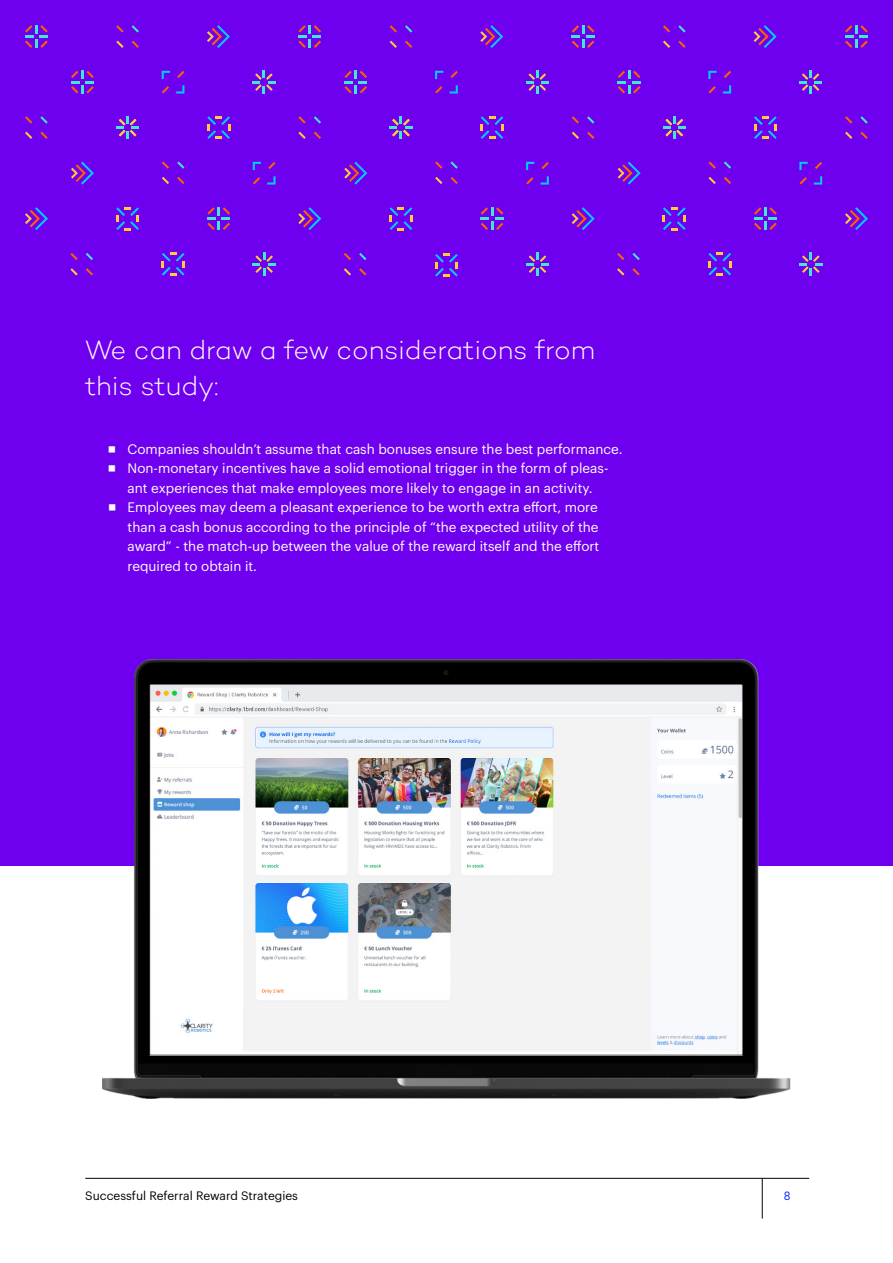
<style>
.page{position:relative;width:893px;height:1263px;background:#fff}
.page>*{position:absolute;margin:0;border:0;box-sizing:border-box;transform-origin:0 0}
.t1{font:300 27px/36px "Campton";letter-spacing:-.01em;color:#fff}
.t2{font:13.5px/19.5px "Graphik";color:#fff}
.t3{font:12px "Graphik";color:#000}
.t4{font:12px "Maax Mono";color:#0026ff}
</style>
<div class="page">
<hr style="left:85px;top:1178px;width:724px;height:1px;background:#000">
<hr style="left:762px;top:1178px;width:1px;height:40px;background:#000">
<div style="left:0;top:0;width:893px;height:865px;background:#6f00ef"></div>
<svg style="left:799px;top:71px;width:23px;height:22px"></svg>
<svg style="left:799px;top:253px;width:23px;height:22px"></svg>
<svg style="left:799px;top:162px;width:9px;height:8px"></svg>
<svg style="left:814px;top:176px;width:8px;height:9px"></svg>
<svg style="left:815px;top:162px;width:7px;height:7px"></svg>
<svg style="left:799px;top:177px;width:8px;height:7px"></svg>
<svg style="left:754px;top:116px;width:23px;height:23px"></svg>
<svg style="left:860px;top:116px;width:8px;height:8px"></svg>
<svg style="left:845px;top:132px;width:7px;height:7px"></svg>
<svg style="left:860px;top:132px;width:8px;height:7px"></svg>
<svg style="left:845px;top:116px;width:7px;height:8px"></svg>
<svg style="left:754px;top:207px;width:23px;height:23px"></svg>
<svg style="left:845px;top:25px;width:23px;height:23px"></svg>
<svg style="left:754px;top:25px;width:23px;height:23px"></svg>
<svg style="left:663px;top:116px;width:23px;height:23px"></svg>
<svg style="left:708px;top:71px;width:9px;height:8px"></svg>
<svg style="left:723px;top:85px;width:8px;height:9px"></svg>
<svg style="left:724px;top:71px;width:7px;height:7px"></svg>
<svg style="left:708px;top:86px;width:8px;height:7px"></svg>
<svg style="left:663px;top:207px;width:23px;height:23px"></svg>
<svg style="left:632px;top:253px;width:8px;height:7px"></svg>
<svg style="left:617px;top:268px;width:7px;height:7px"></svg>
<svg style="left:632px;top:268px;width:8px;height:7px"></svg>
<svg style="left:617px;top:253px;width:7px;height:7px"></svg>
<svg style="left:724px;top:161px;width:7px;height:8px"></svg>
<svg style="left:708px;top:177px;width:8px;height:7px"></svg>
<svg style="left:724px;top:177px;width:7px;height:7px"></svg>
<svg style="left:708px;top:161px;width:8px;height:8px"></svg>
<svg style="left:678px;top:25px;width:8px;height:8px"></svg>
<svg style="left:663px;top:41px;width:7px;height:7px"></svg>
<svg style="left:678px;top:41px;width:8px;height:7px"></svg>
<svg style="left:663px;top:25px;width:7px;height:8px"></svg>
<svg style="left:618px;top:71px;width:22px;height:22px"></svg>
<svg style="left:618px;top:162px;width:23px;height:23px"></svg>
<svg style="left:845px;top:207px;width:23px;height:23px"></svg>
<svg style="left:526px;top:71px;width:23px;height:22px"></svg>
<svg style="left:526px;top:162px;width:8px;height:8px"></svg>
<svg style="left:541px;top:176px;width:8px;height:9px"></svg>
<svg style="left:541px;top:162px;width:8px;height:7px"></svg>
<svg style="left:526px;top:177px;width:7px;height:7px"></svg>
<svg style="left:481px;top:116px;width:22px;height:23px"></svg>
<svg style="left:162px;top:253px;width:23px;height:23px"></svg>
<svg style="left:435px;top:254px;width:23px;height:23px"></svg>
<svg style="left:708px;top:253px;width:23px;height:22px"></svg>
<svg style="left:587px;top:116px;width:7px;height:8px"></svg>
<svg style="left:572px;top:132px;width:7px;height:7px"></svg>
<svg style="left:587px;top:132px;width:7px;height:7px"></svg>
<svg style="left:572px;top:116px;width:7px;height:8px"></svg>
<svg style="left:481px;top:207px;width:22px;height:23px"></svg>
<svg style="left:572px;top:25px;width:22px;height:23px"></svg>
<svg style="left:480px;top:25px;width:23px;height:23px"></svg>
<svg style="left:390px;top:116px;width:22px;height:23px"></svg>
<svg style="left:526px;top:253px;width:23px;height:23px"></svg>
<svg style="left:435px;top:71px;width:8px;height:8px"></svg>
<svg style="left:450px;top:85px;width:8px;height:9px"></svg>
<svg style="left:450px;top:71px;width:8px;height:7px"></svg>
<svg style="left:435px;top:86px;width:7px;height:7px"></svg>
<svg style="left:390px;top:207px;width:22px;height:23px"></svg>
<svg style="left:359px;top:253px;width:7px;height:7px"></svg>
<svg style="left:344px;top:268px;width:7px;height:7px"></svg>
<svg style="left:359px;top:268px;width:7px;height:7px"></svg>
<svg style="left:344px;top:253px;width:7px;height:7px"></svg>
<svg style="left:450px;top:161px;width:8px;height:8px"></svg>
<svg style="left:435px;top:177px;width:7px;height:7px"></svg>
<svg style="left:450px;top:177px;width:8px;height:7px"></svg>
<svg style="left:435px;top:161px;width:7px;height:8px"></svg>
<svg style="left:405px;top:25px;width:7px;height:8px"></svg>
<svg style="left:390px;top:41px;width:7px;height:7px"></svg>
<svg style="left:405px;top:41px;width:7px;height:7px"></svg>
<svg style="left:390px;top:25px;width:7px;height:8px"></svg>
<svg style="left:344px;top:71px;width:23px;height:22px"></svg>
<svg style="left:344px;top:162px;width:23px;height:23px"></svg>
<svg style="left:572px;top:207px;width:23px;height:23px"></svg>
<svg style="left:253px;top:71px;width:22px;height:22px"></svg>
<svg style="left:253px;top:162px;width:8px;height:8px"></svg>
<svg style="left:267px;top:176px;width:8px;height:9px"></svg>
<svg style="left:268px;top:162px;width:7px;height:7px"></svg>
<svg style="left:253px;top:177px;width:7px;height:7px"></svg>
<svg style="left:207px;top:116px;width:23px;height:23px"></svg>
<svg style="left:314px;top:116px;width:7px;height:8px"></svg>
<svg style="left:298px;top:132px;width:8px;height:7px"></svg>
<svg style="left:314px;top:132px;width:7px;height:7px"></svg>
<svg style="left:298px;top:116px;width:8px;height:8px"></svg>
<svg style="left:207px;top:207px;width:23px;height:23px"></svg>
<svg style="left:298px;top:25px;width:23px;height:23px"></svg>
<svg style="left:207px;top:25px;width:23px;height:23px"></svg>
<svg style="left:116px;top:116px;width:23px;height:23px"></svg>
<svg style="left:253px;top:253px;width:23px;height:23px"></svg>
<svg style="left:162px;top:71px;width:8px;height:8px"></svg>
<svg style="left:176px;top:85px;width:8px;height:9px"></svg>
<svg style="left:177px;top:71px;width:7px;height:7px"></svg>
<svg style="left:162px;top:86px;width:7px;height:7px"></svg>
<svg style="left:116px;top:207px;width:23px;height:23px"></svg>
<svg style="left:86px;top:253px;width:7px;height:7px"></svg>
<svg style="left:70px;top:268px;width:8px;height:7px"></svg>
<svg style="left:86px;top:268px;width:7px;height:7px"></svg>
<svg style="left:70px;top:253px;width:8px;height:7px"></svg>
<svg style="left:177px;top:161px;width:7px;height:8px"></svg>
<svg style="left:162px;top:177px;width:7px;height:7px"></svg>
<svg style="left:177px;top:177px;width:7px;height:7px"></svg>
<svg style="left:162px;top:161px;width:7px;height:8px"></svg>
<svg style="left:132px;top:25px;width:7px;height:8px"></svg>
<svg style="left:116px;top:41px;width:8px;height:7px"></svg>
<svg style="left:132px;top:41px;width:7px;height:7px"></svg>
<svg style="left:116px;top:25px;width:8px;height:8px"></svg>
<svg style="left:71px;top:71px;width:23px;height:22px"></svg>
<svg style="left:71px;top:162px;width:23px;height:23px"></svg>
<svg style="left:298px;top:207px;width:23px;height:23px"></svg>
<svg style="left:40px;top:116px;width:8px;height:8px"></svg>
<svg style="left:25px;top:132px;width:7px;height:7px"></svg>
<svg style="left:40px;top:132px;width:8px;height:7px"></svg>
<svg style="left:25px;top:116px;width:7px;height:8px"></svg>
<svg style="left:25px;top:25px;width:23px;height:23px"></svg>
<svg style="left:25px;top:207px;width:23px;height:23px"></svg>
<img style="left:85px;top:659px;width:723px;height:440px">
<h1 class="t1" style="left:85px;top:332px;width:511px">We can draw a few considerations from this study:</h1>
<p class="t2" style="left:128px;top:438px;width:497px">Companies shouldn’t assume that cash bonuses ensure the best performance.<br>Non-monetary incentives have a solid emotional trigger in the form of pleas&shy;ant experiences that make employees more likely to engage in an activity.<br>Employees may deem a pleasant experience to be worth extra effort, more than a cash bonus according to the principle of “the expected utility of the award” - the match-up between the value of the reward itself and the effort required to obtain it.</p>
<p class="t3" style="left:85px;top:1186px;width:214px">Successful Referral Reward Strategies</p>
<p class="t4" style="left:784px;top:1187px;width:9px">8</p>
</div>
